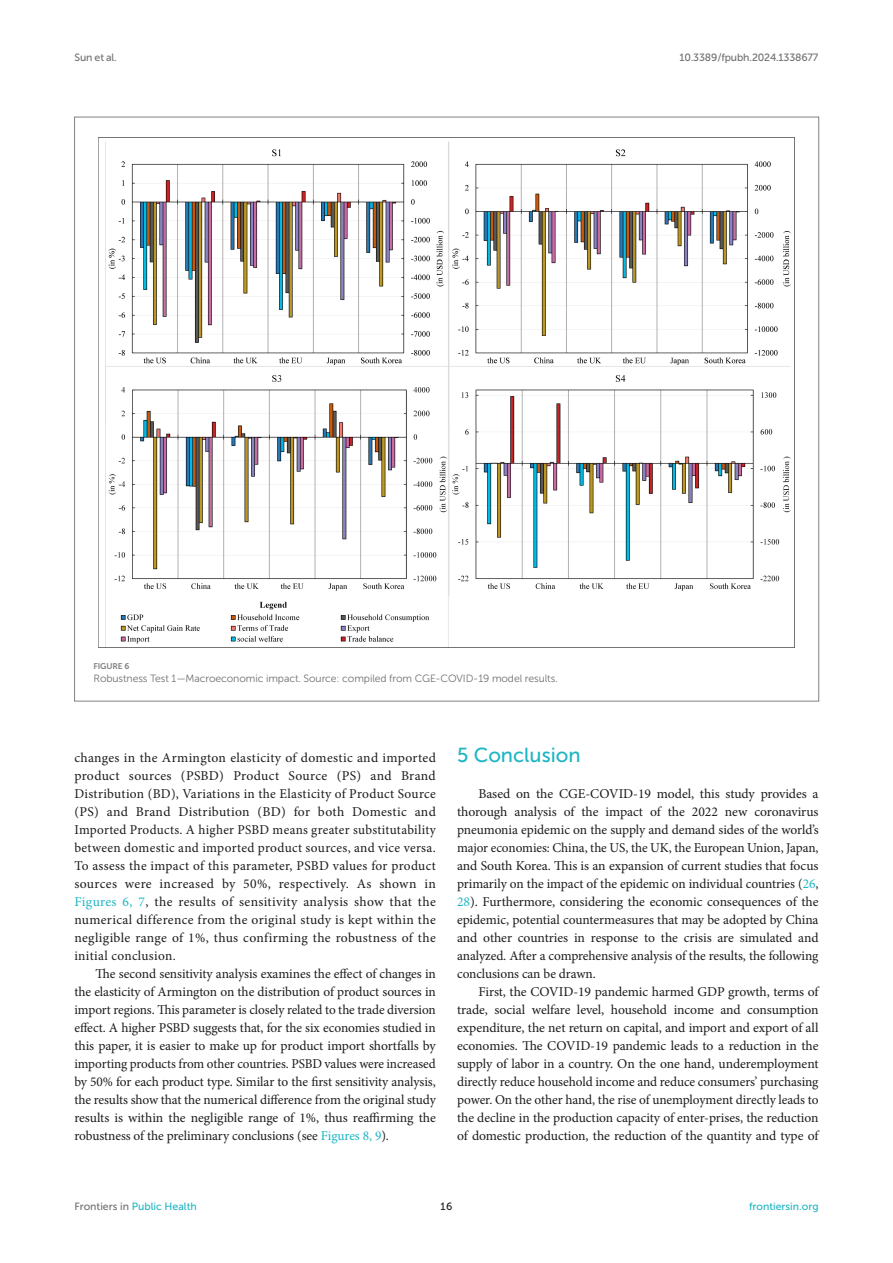
<style>
.page{position:relative;width:893px;height:1263px;background:#fff}
.page>*{position:absolute;margin:0;border:0;box-sizing:border-box;transform-origin:0 0}
.HEAD_1{font:20.25px "Museo Sans 500";color:#1db5c3}
.TEXT_FLUSH{font:13.5px/18px "Minion Pro";letter-spacing:.005em;color:#1b1c1b;text-align:justify}
.TEXT{font:13.5px/18px "Minion Pro";letter-spacing:-.01em;color:#1b1c1b;text-align:justify}
.FIG_LEG{font:10.5px "Museo Sans 300";letter-spacing:-.01em;color:#706f70}
.t1{font:10.5px "Museo Sans 500";color:#1db5c3}
.t2{font:10.5px "Museo Sans 500";letter-spacing:-.015em;color:#706f70}
.t3{font:10.5px "Museo Sans 500";color:#1b1c1b}
.FIG_HD{font:8.25px "Museo Sans 700";letter-spacing:-.01em;color:#7e7f7f}
.s1{color:#1db5c3}
.s2{color:#706f70}
</style>
<div class="page">
<img style="left:98px;top:137px;width:697px;height:511px">
<p class="t2" style="left:74px;top:51px;width:44px">Sun et al.</p>
<p class="t2" style="left:679px;top:51px;width:141px">10.3389/fpubh.2024.1338677</p>
<p class="FIG_HD" style="left:94px;top:661px;width:37px">FIGURE 6</p>
<p class="FIG_LEG" style="left:94px;top:673px;width:466px">Robustness Test 1—Macroeconomic impact. Source: compiled from CGE-COVID-19 model results.</p>
<p class="TEXT_FLUSH" style="left:74px;top:749px;width:363px">changes in the Armington elasticity of domestic and imported product sources (PSBD) Product Source (PS) and Brand Distribution (BD), Variations in the Elasticity of Product Source (PS) and Brand Distribution (BD) for both Domestic and Imported Products. A higher PSBD means greater substitutability between domestic and imported product sources, and vice versa.<br>To assess the impact of this parameter, PSBD values for product sources were increased by 50%, respectively. As shown in <span class="s1">Figures 6, 7</span>, the results of sensitivity analysis show that the numerical difference from the original study is kept within the negligible range of 1%, thus confirming the robustness of the initial conclusion.</p>
<p class="TEXT" style="left:74px;top:965px;width:363px;text-indent:21px">The second sensitivity analysis examines the effect of changes in the elasticity of Armington on the distribution of product sources in import regions. This parameter is closely related to the trade diversion effect. A higher PSBD suggests that, for the six economies studied in this paper, it is easier to make up for product import shortfalls by importing products from other countries. PSBD values were increased by 50% for each product type. Similar to the first sensitivity analysis, the results show that the numerical difference from the original study results is within the negligible range of 1%, thus reaffirming the robustness of the preliminary conclusions (see <span class="s1">Figures 8, 9</span>).</p>
<p class="HEAD_1" style="left:457px;top:744px;width:125px">5 Conclusion</p>
<p class="TEXT_FLUSH" style="left:457px;top:785px;width:363px;text-indent:21px">Based on the CGE-COVID-19 model, this study provides a thorough analysis of the impact of the 2022 new coronavirus pneumonia epidemic on the supply and demand sides of the world’s major economies: China, the US, the UK, the European Union, Japan, and South Korea. This is an expansion of current studies that focus primarily on the impact of the epidemic on individual countries (<span class="s1">26</span>, <span class="s1">28</span>). Furthermore, considering the economic consequences of the epidemic, potential countermeasures that may be adopted by China and other countries in response to the crisis are simulated and analyzed. After a comprehensive analysis of the results, the following conclusions can be drawn.</p>
<p class="TEXT" style="left:457px;top:983px;width:363px;text-indent:21px">First, the COVID-19 pandemic harmed GDP growth, terms of trade, social welfare level, household income and consumption expenditure, the net return on capital, and import and export of all economies. The COVID-19 pandemic leads to a reduction in the supply of labor in a country. On the one hand, underemployment directly reduce household income and reduce consumers’ purchasing power. On the other hand, the rise of unemployment directly leads to the decline in the production capacity of enter-prises, the reduction of domestic production, the reduction of the quantity and type of</p>
<p class="t1" style="left:74px;top:1200px;width:124px"><span class="s2">Frontiers in</span> Public Health</p>
<p class="t3" style="left:440px;top:1200px;width:13px">16</p>
<p class="t1" style="left:749px;top:1200px;width:71px">frontiersin.org</p>
</div>
